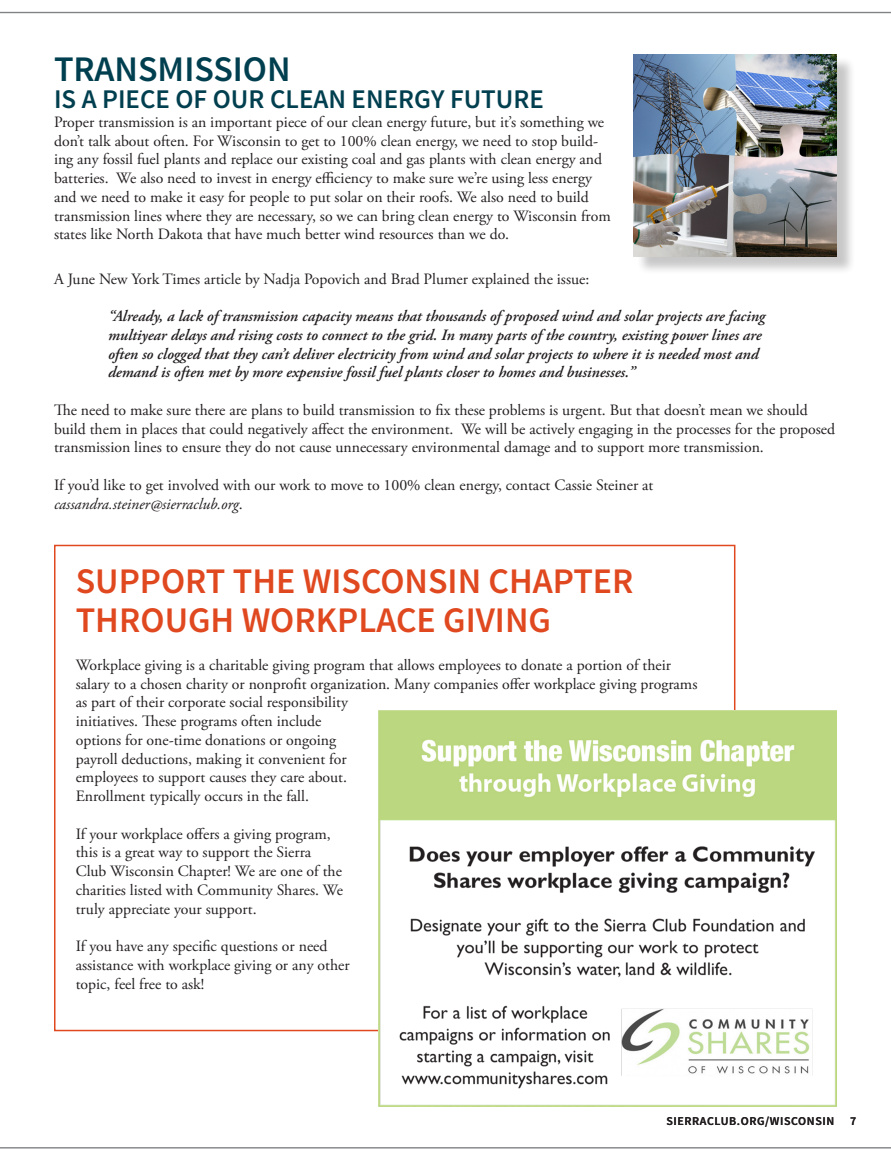
<style>
.page{position:relative;width:891px;height:1161px;background:#fff}
.page>*{position:absolute;margin:0;border:0;box-sizing:border-box;transform-origin:0 0}
.Department___Brown{font:600 36px/39px "Source Sans Pro";color:#e0481f}
.Department___Brown-2{font:600 36px "Source Sans Pro";color:#003f4f}
.Department___Brown-3{font:600 27px "Source Sans Pro";color:#003f4f}
.Department___Brown-4{font:15.75px/18.8px "Adobe Garamond Pro";color:#231f20}
.Department___Brown-5{font:italic 600 15.75px/18.8px "Adobe Garamond Pro";color:#231f20}
.Department___Brown-6{font:italic 15.75px "Adobe Garamond Pro";color:#231f20}
.t1{font:600 12px "Source Sans Pro";letter-spacing:.05em;color:#231f20}
.s1{font-style:normal}
</style>
<div class="page">
<hr style="left:0;top:12px;width:891px;height:1px;background:#808285">
<hr style="left:0;top:1147px;width:891px;height:2px;background:#808285">
<div style="left:636px;top:56px;width:219px;height:219px;background:#231f20;opacity:.25"></div>
<img style="left:634px;top:54px;width:203px;height:202px">
<img style="left:379px;top:710px;width:458px;height:397px">
<p class="Department___Brown-2" style="left:54px;top:46px;width:238px">TRANSMISSION</p>
<p class="Department___Brown-3" style="left:54px;top:82px;width:492px">IS A PIECE OF OUR CLEAN ENERGY FUTURE</p>
<p class="Department___Brown-4" style="left:54px;top:113px;width:558px">Proper transmission is an important piece of our clean energy future, but it’s something we don’t talk about often. For Wisconsin to get to 100% clean energy, we need to stop build&shy;ing any fossil fuel plants and replace our existing coal and gas plants with clean energy and batteries. We also need to invest in energy efficiency to make sure we’re using less energy and we need to make it easy for people to put solar on their roofs. We also need to build transmission lines where they are necessary, so we can bring clean energy to Wisconsin from states like North Dakota that have much better wind resources than we do.</p>
<p class="Department___Brown-4" style="left:54px;top:270px;width:537px">A June New York Times article by Nadja Popovich and Brad Plumer explained the issue:</p>
<p class="Department___Brown-5" style="left:108px;top:307px;width:659px">“Already, a lack of transmission capacity means that thousands of proposed wind and solar projects are facing multiyear delays and rising costs to connect to the grid. In many parts of the country, existing power lines are often so clogged that they can’t deliver electricity from wind and solar projects to where it is needed most and demand is often met by more expensive fossil fuel plants closer to homes and businesses.”</p>
<p class="Department___Brown-4" style="left:54px;top:401px;width:783px">The need to make sure there are plans to build transmission to fix these problems is urgent. But that doesn’t mean we should build them in places that could negatively affect the environment. We will be actively engaging in the processes for the proposed transmission lines to ensure they do not cause unnecessary environmental damage and to support more transmission.</p>
<p class="Department___Brown-4" style="left:54px;top:476px;width:601px">If you’d like to get involved with our work to move to 100% clean energy, contact Cassie Steiner at</p>
<p class="Department___Brown-6" style="left:54px;top:494px;width:190px">cassandra.steiner@sierraclub.org<span class="s1">.</span></p>
<p class="Department___Brown" style="left:76px;top:563px;width:559px">SUPPORT THE WISCONSIN CHAPTER<br>THROUGH WORKPLACE GIVING</p>
<p class="Department___Brown-4" style="left:76px;top:656px;width:623px">Workplace giving is a charitable giving program that allows employees to donate a portion of their salary to a chosen charity or nonprofit organization. Many companies offer workplace giving programs as part of their corporate social responsibility<br>initiatives. These programs often include<br>options for one-time donations or ongoing<br>payroll deductions, making it convenient for<br>employees to support causes they care about.<br>Enrollment typically occurs in the fall.</p>
<p class="Department___Brown-4" style="left:76px;top:825px;width:269px">If your workplace offers a giving program, this is a great way to support the Sierra Club Wisconsin Chapter! We are one of the charities listed with Community Shares. We truly appreciate your support.</p>
<p class="Department___Brown-4" style="left:76px;top:937px;width:275px">If you have any specific questions or need assistance with workplace giving or any other topic, feel free to ask!</p>
<p class="t1" style="left:666px;top:1113px;width:169px">SIERRACLUB.ORG/WISCONSIN</p>
<p class="t1" style="left:850px;top:1113px;width:8px">7</p>
</div>
